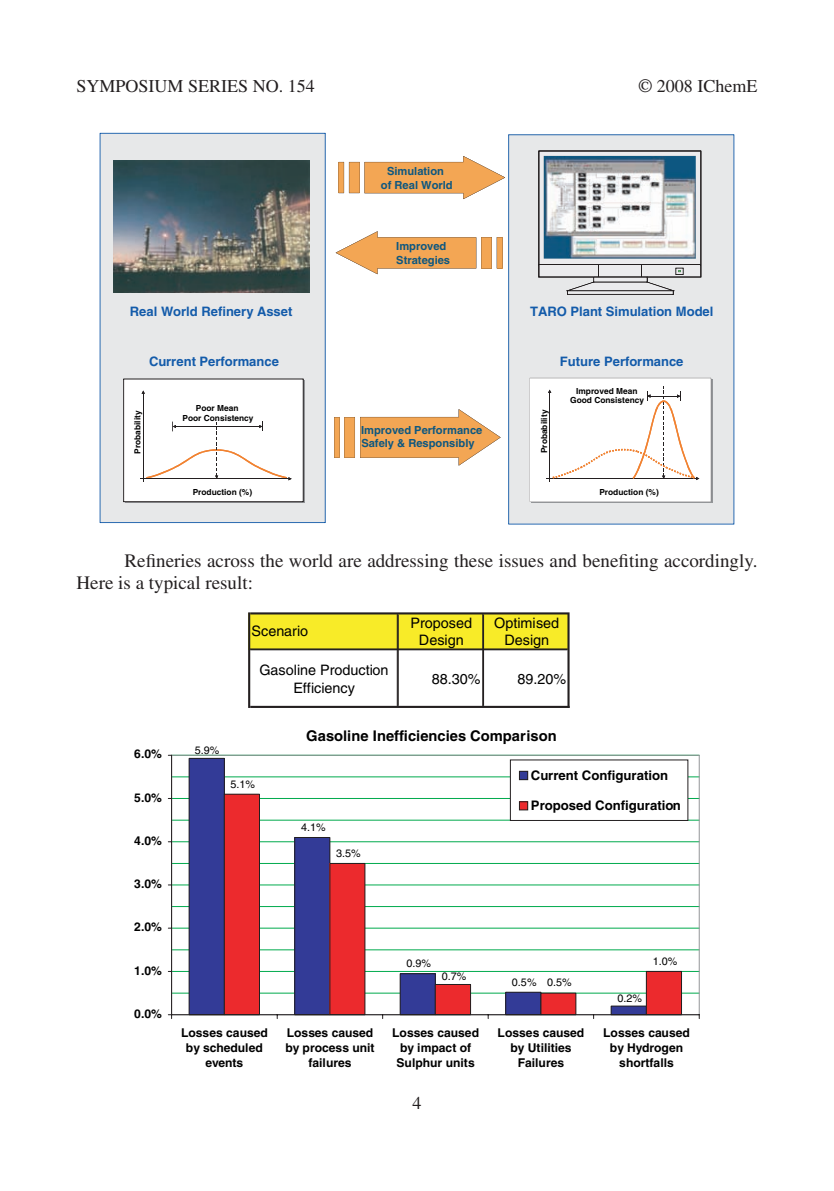
<style>
.page{position:relative;width:834px;height:1191px;background:#fff}
.page>*{position:absolute;margin:0;border:0;box-sizing:border-box;transform-origin:0 0}
.BDYI{font:19px/22px "Times";color:#231f20}
.t1{font:18px "Times";color:#231f20}
.t2{font:700 14.8px "Helvetica";color:#000}
.t3{font:14.4px/17.8px "Helvetica";color:#000;text-align:center}
.t4{font:700 13.2px "Helvetica";color:#000}
.t5{font:700 13px "Helvetica";color:#135baa}
.t6{font:700 12.2px/15px "Helvetica";color:#000;text-align:center}
.t7{font:700 11.2px/13.6px "Helvetica";color:#0d5780}
.t8{font:10.8px "Helvetica";color:#000}
.t9{font:700 8.4px/9.4px "Helvetica";color:#000;text-align:center}
.s1{font-family:"Trump Mediaeval"}
</style>
<div class="page">
<div style="left:508px;top:134px;width:226px;height:390px;background:#e7e8e9"></div>
<div style="left:100px;top:133px;width:225px;height:390px;background:#e7e8e9"></div>
<svg style="left:123px;top:378px;width:180px;height:124px"></svg>
<svg style="left:529px;top:378px;width:182px;height:124px"></svg>
<svg style="left:338px;top:156px;width:167px;height:43px"></svg>
<svg style="left:538px;top:151px;width:163px;height:144px"></svg>
<svg style="left:336px;top:231px;width:166px;height:43px"></svg>
<svg style="left:334px;top:409px;width:166px;height:56px"></svg>
<img style="left:113px;top:161px;width:196px;height:132px">
<svg style="left:167px;top:754px;width:532px;height:265px"></svg>
<div style="left:510px;top:760px;width:177px;height:60px;background:#fff"></div>
<div style="left:510px;top:759px;width:178px;height:62px;border:1px solid #231f20"></div>
<div style="left:519px;top:771px;width:8px;height:8px;background:#333b97"></div>
<div style="left:519px;top:771px;width:9px;height:9px;border:1px solid #231f20"></div>
<div style="left:519px;top:801px;width:8px;height:9px;background:#ec2a2d"></div>
<div style="left:519px;top:801px;width:9px;height:9px;border:1px solid #231f20"></div>
<div style="left:249px;top:613px;width:320px;height:37px;background:#f8eb28"></div>
<hr style="left:248px;top:612px;width:2px;height:96px;background:#231f20">
<hr style="left:397px;top:614px;width:1px;height:92px;background:#231f20">
<hr style="left:482px;top:614px;width:2px;height:92px;background:#231f20">
<hr style="left:250px;top:612px;width:319px;height:2px;background:#231f20">
<hr style="left:567px;top:614px;width:2px;height:94px;background:#231f20">
<hr style="left:250px;top:648px;width:317px;height:1px;background:#231f20">
<hr style="left:250px;top:649px;width:317px;height:1px;background:#231f20">
<hr style="left:250px;top:706px;width:319px;height:2px;background:#231f20">
<h2 class="t1" style="left:77px;top:76px;width:240px">Sympos ium Series NO. 1 54</h2>
<h2 class="t1" style="left:638px;top:76px;width:120px"><span class="s1">©</span> 2008 IChemE</h2>
<p class="t7" style="left:381px;top:164px;width:73px;text-align:center">Simulation<br>of Real World</p>
<p class="t7" style="left:396px;top:239px;width:55px">Improved<br>Strategies</p>
<p class="t5" style="left:130px;top:303px;width:164px">Real World Refinery Asset</p>
<p class="t5" style="left:530px;top:303px;width:185px">TARO Plant Simulation Model</p>
<p class="t5" style="left:149px;top:353px;width:132px">Current Performance</p>
<p class="t5" style="left:559px;top:353px;width:125px">Future Performance</p>
<p class="t9" style="left:133px;top:454px;width:45px;rotate:-90deg">P or b ba ytili</p>
<p class="t9" style="left:182px;top:403px;width:72px">Poor Mean<br>Poor Consistency</p>
<p class="t9" style="left:539px;top:453px;width:45px;rotate:-90deg">P or b ba ytili</p>
<p class="t7" style="left:361px;top:423px;width:123px;line-height:12.8px">Improved Performance<br>Safely &amp; Responsibly</p>
<p class="t9" style="left:193px;top:487px;width:61px">Production (%)</p>
<p class="t9" style="left:570px;top:386px;width:75px">Improved Mean<br>Good Consistency</p>
<p class="t9" style="left:599px;top:487px;width:61px">Production (%)</p>
<p class="BDYI" style="left:77px;top:549px;width:682px;text-indent:48px">Refineries across the world are addressing these issues and benefiting accordingly.<br>Here is a typical result:</p>
<p class="t6" style="left:134px;top:746px;width:29px">6.0%</p>
<p class="t6" style="left:134px;top:789px;width:29px">5.0%</p>
<p class="t6" style="left:134px;top:833px;width:29px">4.0%</p>
<p class="t6" style="left:134px;top:876px;width:29px">3.0%</p>
<p class="t6" style="left:134px;top:919px;width:29px">2.0%</p>
<p class="t6" style="left:134px;top:962px;width:29px">1.0%</p>
<p class="t6" style="left:134px;top:1006px;width:29px">0.0%</p>
<p class="t3" style="left:251px;top:622px;width:58px">Scenario</p>
<p class="t3" style="left:410px;top:613px;width:63px">Proposed<br>Design</p>
<p class="t3" style="left:494px;top:613px;width:67px">Optimised<br>Design</p>
<p class="t3" style="left:259px;top:660px;width:131px">Gasoline Production<br>Efficiency</p>
<p class="t3" style="left:432px;top:669px;width:50px">88.30%</p>
<p class="t3" style="left:517px;top:669px;width:50px">89.20%</p>
<p class="t8" style="left:195px;top:743px;width:26px">5.9%</p>
<p class="t8" style="left:230px;top:777px;width:26px">5.1%</p>
<p class="t2" style="left:306px;top:727px;width:252px">Gasoline Inefficiencies Comparison</p>
<p class="t8" style="left:301px;top:820px;width:26px">4.1%</p>
<p class="t8" style="left:336px;top:846px;width:26px">3.5%</p>
<p class="t4" style="left:531px;top:767px;width:139px">Current Configuration</p>
<p class="t4" style="left:531px;top:797px;width:151px">Proposed Configuration</p>
<p class="t8" style="left:406px;top:957px;width:26px">0.9%</p>
<p class="t8" style="left:442px;top:970px;width:26px">0.7%</p>
<p class="t8" style="left:512px;top:975px;width:26px">0.5%</p>
<p class="t8" style="left:547px;top:976px;width:26px">0.5%</p>
<p class="t8" style="left:617px;top:991px;width:26px">0.2%</p>
<p class="t8" style="left:652px;top:955px;width:26px">1.0%</p>
<p class="t6" style="left:181px;top:1024px;width:88px">Losses caused by scheduled events</p>
<p class="t6" style="left:285px;top:1024px;width:91px">Losses caused by process unit failures</p>
<p class="t6" style="left:392px;top:1024px;width:88px">Losses caused by impact of<br>Sulphur units</p>
<p class="t6" style="left:497px;top:1024px;width:88px">Losses caused by Utilities<br>Failures</p>
<p class="t6" style="left:603px;top:1024px;width:88px">Losses caused by Hydrogen shortfalls</p>
</div>
